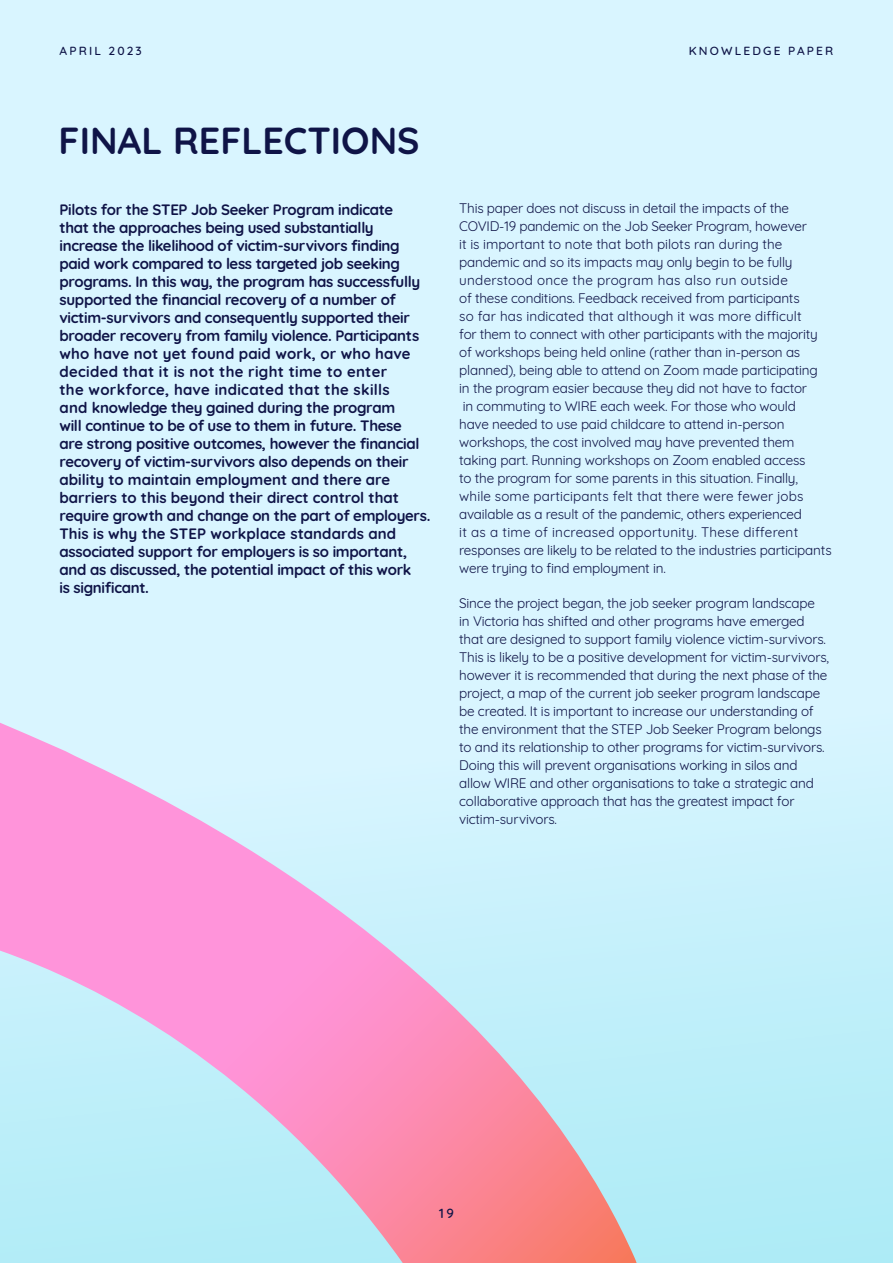
<style>
.page{position:relative;width:893px;height:1263px;background:#fff}
.page>*{position:absolute;margin:0;border:0;box-sizing:border-box;transform-origin:0 0}
.t1{font:700 37.5px "Quicksand";color:#0f1447}
.t2{font:700 15px/18px "Quicksand";letter-spacing:-.02em;color:#0f1447}
.t3{font:13.5px/18px "Quicksand";letter-spacing:-.015em;color:#0f1447}
.t4{font:500 13.5px "Quicksand";color:#0f1447}
.t5{font:500 12px "Quicksand";letter-spacing:.18em;color:#0f1447}
</style>
<div class="page">
<div style="left:0;top:0;width:893px;height:1263px;background:linear-gradient(to bottom,#e4f8ff,#b9eef9)"></div>
<svg style="left:0;top:723px;width:637px;height:540px;background:#dcc8e3"></svg>
<p class="t5" style="left:60px;top:41px;width:84px">APRIL 2023</p>
<h1 class="t1" style="left:59px;top:109px;width:363px">FINAL REFLECTIONS</h1>
<p class="t5" style="left:689px;top:41px;width:146px">KNOWLEDGE PAPER</p>
<p class="t2" style="left:60px;top:199px;width:372px">Pilots for the STEP Job Seeker Program indicate<br>that the approaches being used substantially increase the likelihood of victim-survivors finding paid work compared to less targeted job seeking programs. In this way, the program has successfully supported the financial recovery of a number of victim-survivors and consequently supported their broader recovery from family violence. Participants who have not yet found paid work, or who have decided that it is not the right time to enter<br>the workforce, have indicated that the skills<br>and knowledge they gained during the program<br>will continue to be of use to them in future. These<br>are strong positive outcomes, however the financial recovery of victim-survivors also depends on their ability to maintain employment and there are barriers to this beyond their direct control that require growth and change on the part of employers.<br>This is why the STEP workplace standards and associated support for employers is so important, and as discussed, the potential impact of this work<br>is significant.</p>
<p class="t3" style="left:459px;top:198px;width:374px">This paper does not discuss in detail the impacts of the COVID-19 pandemic on the Job Seeker Program, however<br>it is important to note that both pilots ran during the pandemic and so its impacts may only begin to be fully understood once the program has also run outside<br>of these conditions. Feedback received from participants<br>so far has indicated that although it was more difficult<br>for them to connect with other participants with the majority of workshops being held online (rather than in-person as planned), being able to attend on Zoom made participating in the program easier because they did not have to factor<br>in commuting to WIRE each week. For those who would<br>have needed to use paid childcare to attend in-person workshops, the cost involved may have prevented them taking part. Running workshops on Zoom enabled access<br>to the program for some parents in this situation. Finally, while some participants felt that there were fewer jobs available as a result of the pandemic, others experienced<br>it as a time of increased opportunity. These different responses are likely to be related to the industries participants were trying to find employment in.</p>
<p class="t3" style="left:459px;top:593px;width:371px">Since the project began, the job seeker program landscape<br>in Victoria has shifted and other programs have emerged that are designed to support family violence victim-survivors.<br>This is likely to be a positive development for victim-survivors, however it is recommended that during the next phase of the project, a map of the current job seeker program landscape be created. It is important to increase our understanding of the environment that the STEP Job Seeker Program belongs to and its relationship to other programs for victim-survivors.<br>Doing this will prevent organisations working in silos and allow WIRE and other organisations to take a strategic and collaborative approach that has the greatest impact for victim-survivors.</p>
<p class="t4" style="left:439px;top:1202px;width:16px">19</p>
</div>
